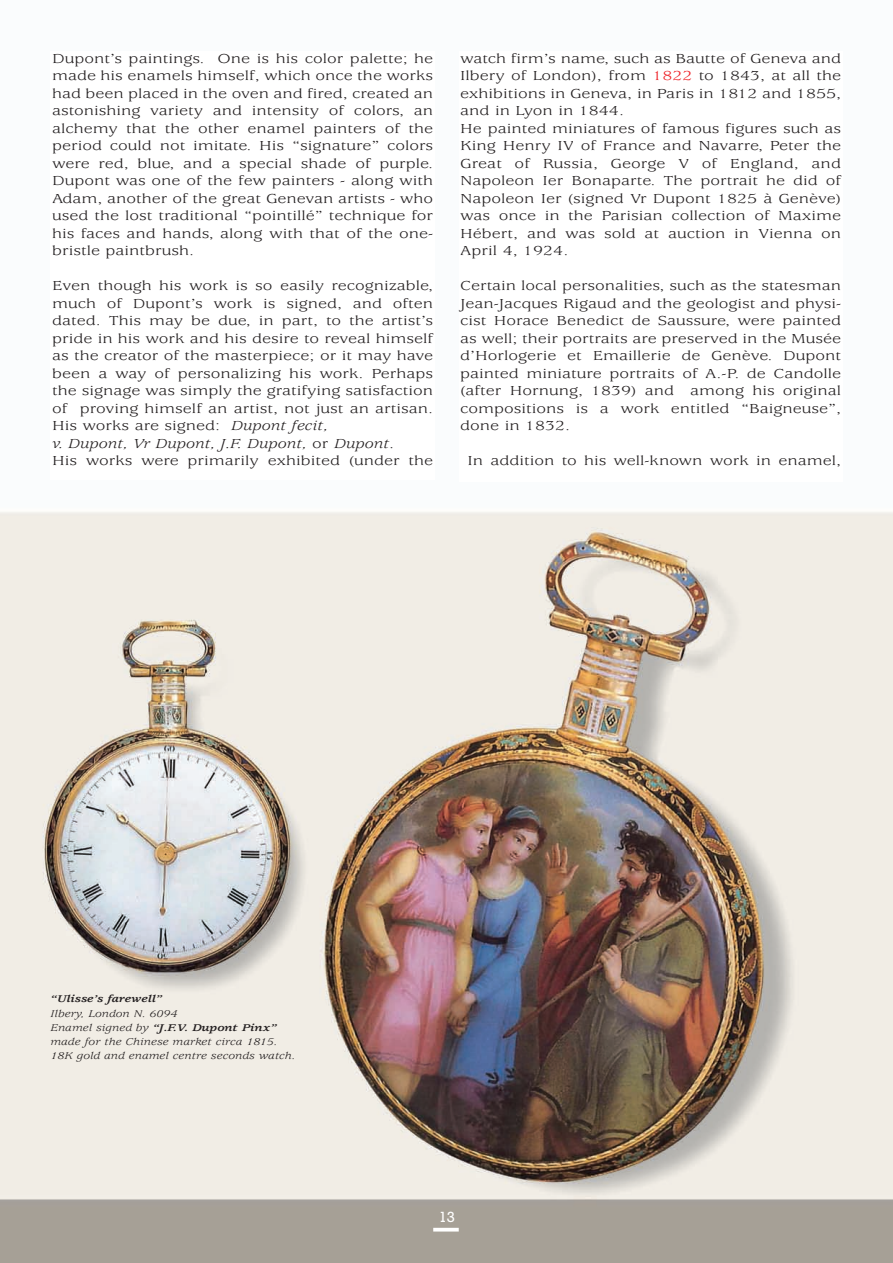
<style>
.page{position:relative;width:893px;height:1263px;background:#fff}
.page>*{position:absolute;margin:0;border:0;box-sizing:border-box;transform-origin:0 0}
.t1{font:15px "Rockwell";color:#fff}
.t2{font:14.4px/17.5px "Usherwood";color:#231f20;text-align:justify;scale:1.25 1}
.t3{font:italic 10.8px/14.2px "Usherwood";color:#231f20;scale:1.25 1}
.t4{font:italic 700 10.8px "Usherwood";color:#231f20;scale:1.25 1}
.s1{font-style:italic}
.s2{color:#ee1d23}
.s3{font-weight:700}
</style>
<div class="page">
<img style="left:0;top:512px;width:893px;height:751px">
<p class="t2" style="left:52px;top:51px;width:306px">Dupont’s paintings. One is his color palette; he made his enamels himself, which once the works had been placed in the oven and fired, created an astonishing variety and intensity of colors, an alchemy that the other enamel painters of the period could not imitate. His “signature” colors were red, blue, and a special shade of purple.<br>Dupont was one of the few painters - along with Adam, another of the great Genevan artists - who used the lost traditional “pointillé” technique for his faces and hands, along with that of the one&shy;bristle paintbrush.</p>
<p class="t2" style="left:52px;top:278px;width:306px;text-align:left">Even though his work is so easily recognizable, much of Dupont’s work is signed, and often dated. This may be due, in part, to the artist’s pride in his work and his desire to reveal himself as the creator of the masterpiece; or it may have been a way of personalizing his work. Perhaps the signage was simply the gratifying satisfaction of proving himself an artist, not just an artisan.<br>His works are signed: <span class="s1">Dupont fecit,<br>v. Dupont, Vr Dupont, J.F. Dupont,</span> or <span class="s1">Dupont</span>.<br>His works were primarily exhibited (under the</p>
<p class="t2" style="left:460px;top:51px;width:306px;text-align:left">watch firm’s name, such as Bautte of Geneva and Ilbery of London), from <span class="s2">1822</span> to 1843, at all the exhibitions in Geneva, in Paris in 1812 and 1855, and in Lyon in 1844.<br>He painted miniatures of famous figures such as King Henry IV of France and Navarre, Peter the Great of Russia, George V of England, and Napoleon Ier Bonaparte. The portrait he did of Napoleon Ier (signed Vr Dupont 1825 à Genève) was once in the Parisian collection of Maxime Hébert, and was sold at auction in Vienna on April 4, 1924.</p>
<p class="t2" style="left:460px;top:278px;width:306px">Certain local personalities, such as the statesman Jean-Jacques Rigaud and the geologist and physi&shy;cist Horace Benedict de Saussure, were painted as well; their portraits are preserved in the Musée d’Horlogerie et Emaillerie de Genève. Dupont painted miniature portraits of A.-P. de Candolle (after Hornung, 1839) and among his original compositions is a work entitled “Baigneuse”, done in 1832.</p>
<p class="t2" style="left:468px;top:453px;width:300px">In addition to his well-known work in enamel,</p>
<p class="t4" style="left:51px;top:995px;width:91px">“Ulisse’s farewell”</p>
<p class="t3" style="left:51px;top:1007px;width:197px">Ilbery, London N. 6094<br>Enamel signed by <span class="s3">“J.F.V. Dupont Pinx” </span>made for the Chinese market circa 1815.<br>18K gold and enamel centre seconds watch.</p>
<p class="t1" style="left:439px;top:1212px;width:18px">13</p>
</div>
